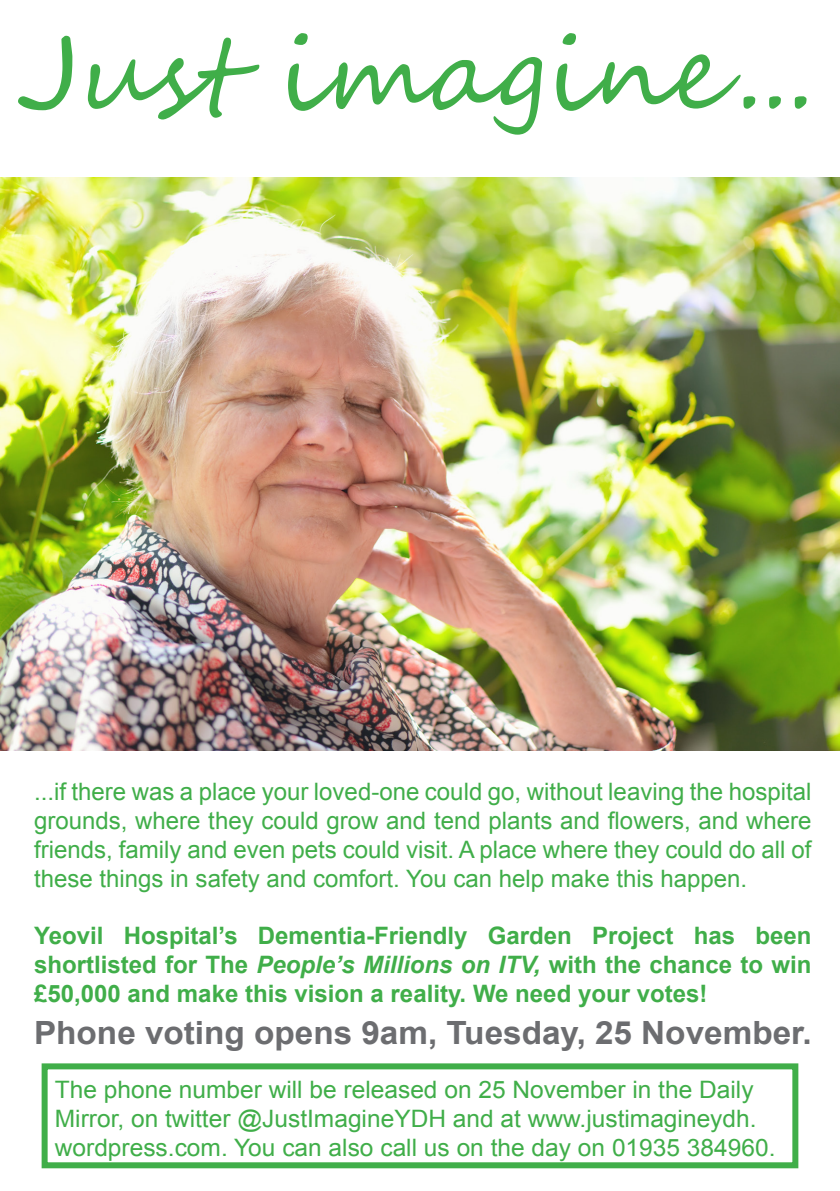
<style>
.page{position:relative;width:840px;height:1191px;background:#fff}
.page>*{position:absolute;margin:0;border:0;box-sizing:border-box;transform-origin:0 0}
.t1{font:102px "Segoe Script";color:#40ae49}
.t2{font:700 32px "Arial";color:#6c6d70;scale:1.04 1}
.t3{font:24px/28.8px "Arial";color:#40ae49;text-align:justify}
.t4{font:700 24px/28.8px "Arial";color:#40ae49;text-align:justify}
.s1{font-style:italic}
</style>
<div class="page">
<div style="left:42px;top:1063px;width:755px;height:105px;border:6px solid #40ae49"></div>
<img style="left:0;top:177px;width:839px;height:573px">
<p class="t1" style="left:16px;top:-8px;width:799px">Just imagine...</p>
<p class="t3" style="left:34px;top:777px;width:778px">...if there was a place your loved-one could go, without leaving the hospital grounds, where they could grow and tend plants and flowers, and where friends, family and even pets could visit. A place where they could do all of these things in safety and comfort. You can help make this happen.</p>
<p class="t4" style="left:34px;top:922px;width:778px">Yeovil Hospital’s Dementia-Friendly Garden Project has been shortlisted for The <span class="s1">People’s Millions on ITV,</span> with the chance to win £50,000 and make this vision a reality. We need your votes!</p>
<p class="t2" style="left:34px;top:1011px;width:748px">Phone voting opens 9am, Tuesday, 25 November.</p>
<p class="t3" style="left:55px;top:1075px;width:721px;text-align:left">The phone number will be released on 25 November in the Daily<br>Mirror, on twitter @JustImagineYDH and at www.justimagineydh. wordpress.com. You can also call us on the day on 01935 384960.</p>
</div>
